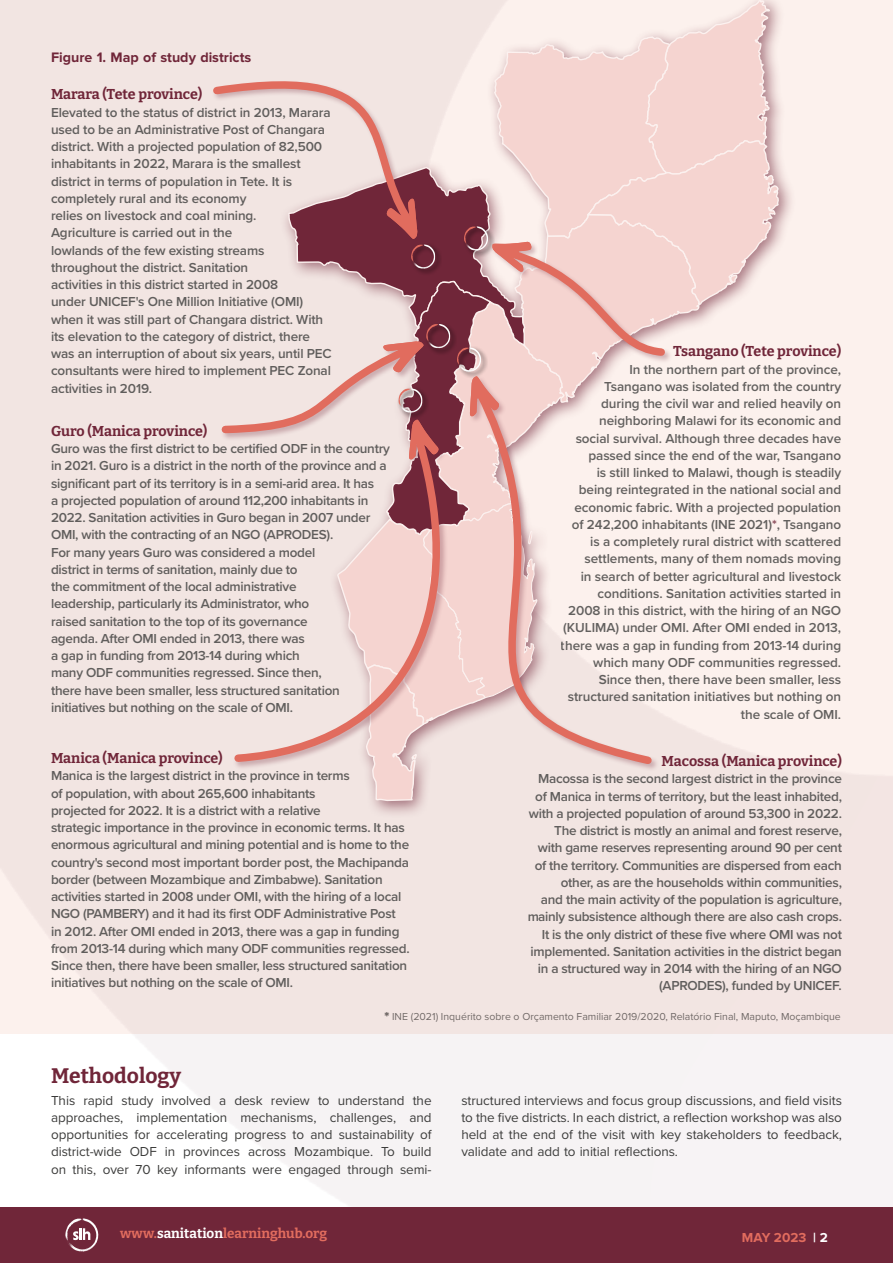
<style>
.page{position:relative;width:893px;height:1263px;background:#fff}
.page>*{position:absolute;margin:0;border:0;box-sizing:border-box;transform-origin:0 0}
.Body_Header_PLUS{font:100 21px "Bitter";color:#702639}
.Body_Header{font:100 14.25px "Bitter";color:#702639}
.Table_Title_-_Horizo{font:700 14.25px "Proxima Nova";color:#702639}
.t1{font:600 13.5px/17.2px "Proxima Nova";letter-spacing:-.02em;color:#3c3c3b}
.Body_2_col{font:13.5px/17.2px "Proxima Nova";letter-spacing:-.005em;color:#3c3c3b;text-align:justify}
.t2{font:100 13.5px "Bitter";color:#e16c5e}
.t3{font:700 13.5px "Proxima Nova";color:#e16c5e}
.t4{font:10.5px "Proxima Nova";color:#3c3c3b}
.s1{font-weight:700;color:#702639}
.s2{font-weight:900;font-size:13.5px}
.s3{color:#fff}
</style>
<div class="page">
<img style="left:0;top:1033px;width:892px;height:175px">
<div style="left:0;top:0;width:893px;height:1033px;background:#f2e5e2"></div>
<div style="left:280px;top:0;width:516px;height:818px;background:#702639;opacity:.6"></div>
<svg style="left:213px;top:0;width:566px;height:801px"></svg>
<div style="left:0;top:1208px;width:893px;height:55px;background:#702639"></div>
<svg style="left:65px;top:1218px;width:33px;height:33px"></svg>
<p class="Table_Title_-_Horizo" style="left:51px;top:49px;width:202px">Figure 1. Map of study districts</p>
<p class="Body_Header" style="left:51px;top:85px;width:153px">Marara (Tete province)</p>
<p class="t1" style="left:51px;top:103px;width:282px">Elevated to the status of district in 2013, Marara used to be an Administrative Post of Changara district. With a projected population of 82,500 inhabitants in 2022, Marara is the smallest district in terms of population in Tete. It is completely rural and its economy<br>relies on livestock and coal mining.<br>Agriculture is carried out in the<br>lowlands of the few existing streams throughout the district. Sanitation<br>activities in this district started in 2008<br>under UNICEF's One Million Initiative (OMI) when it was still part of Changara district. With its elevation to the category of district, there was an interruption of about six years, until PEC consultants were hired to implement PEC Zonal activities in 2019.</p>
<p class="Body_Header" style="left:51px;top:422px;width:158px">Guro (Manica province)</p>
<p class="t1" style="left:51px;top:439px;width:340px">Guro was the first district to be certified ODF in the country in 2021. Guro is a district in the north of the province and a significant part of its territory is in a semi-arid area. It has<br>a projected population of around 112,200 inhabitants in 2022. Sanitation activities in Guro began in 2007 under OMI, with the contracting of an NGO (APRODES).<br>For many years Guro was considered a model<br>district in terms of sanitation, mainly due to<br>the commitment of the local administrative<br>leadership, particularly its Administrator, who<br>raised sanitation to the top of its governance<br>agenda. After OMI ended in 2013, there was<br>a gap in funding from 2013-14 during which<br>many ODF communities regressed. Since then,<br>there have been smaller, less structured sanitation initiatives but nothing on the scale of OMI.</p>
<p class="Body_Header" style="left:51px;top:749px;width:173px">Manica (Manica province)</p>
<p class="t1" style="left:51px;top:767px;width:360px">Manica is the largest district in the province in terms<br>of population, with about 265,600 inhabitants<br>projected for 2022. It is a district with a relative<br>strategic importance in the province in economic terms. It has enormous agricultural and mining potential and is home to the country's second most important border post, the Machipanda border (between Mozambique and Zimbabwe). Sanitation activities started in 2008 under OMI, with the hiring of a local NGO (PAMBERY) and it had its first ODF Administrative Post in 2012. After OMI ended in 2013, there was a gap in funding from 2013-14 during which many ODF communities regressed.<br>Since then, there have been smaller, less structured sanitation initiatives but nothing on the scale of OMI.</p>
<p class="Body_Header" style="left:673px;top:342px;width:170px">Tsangano (Tete province)</p>
<p class="t1" style="left:561px;top:360px;width:282px;text-align:right">In the northern part of the province,<br>Tsangano was isolated from the country<br>during the civil war and relied heavily on neighboring Malawi for its economic and<br>social survival. Although three decades have passed since the end of the war, Tsangano<br>is still linked to Malawi, though is steadily being reintegrated in the national social and economic fabric. With a projected population of 242,200 inhabitants (INE 2021)<span class="s1">*</span>, Tsangano is a completely rural district with scattered settlements, many of them nomads moving<br>in search of better agricultural and livestock conditions. Sanitation activities started in<br>2008 in this district, with the hiring of an NGO (KULIMA) under OMI. After OMI ended in 2013, there was a gap in funding from 2013-14 during which many ODF communities regressed.<br>Since then, there have been smaller, less structured sanitation initiatives but nothing on the scale of OMI.</p>
<p class="Body_Header" style="left:662px;top:752px;width:182px">Macossa (Manica province)</p>
<p class="t1" style="left:527px;top:770px;width:316px;text-align:right">Macossa is the second largest district in the province of Manica in terms of territory, but the least inhabited, with a projected population of around 53,300 in 2022.<br>The district is mostly an animal and forest reserve, with game reserves representing around 90 per cent of the territory. Communities are dispersed from each other, as are the households within communities,<br>and the main activity of the population is agriculture, mainly subsistence although there are also cash crops.<br>It is the only district of these five where OMI was not implemented. Sanitation activities in the district began in a structured way in 2014 with the hiring of an NGO (APRODES), funded by UNICEF.</p>
<p class="t4" style="left:385px;top:1008px;width:458px"><span class="s2">*</span> INE (2021) Inquérito sobre o Orçamento Familiar 2019/2020, Relatório Final, Maputo, Moçambique</p>
<p class="Body_Header_PLUS" style="left:51px;top:1062px;width:132px">Methodology</p>
<p class="Body_2_col" style="left:51px;top:1091px;width:382px">This rapid study involved a desk review to understand the approaches, implementation mechanisms, challenges, and opportunities for accelerating progress to and sustainability of district-wide ODF in provinces across Mozambique. To build on this, over 70 key informants were engaged through semi-</p>
<p class="Body_2_col" style="left:461px;top:1091px;width:382px">structured interviews and focus group discussions, and field visits to the five districts. In each district, a reflection workshop was also held at the end of the visit with key stakeholders to feedback, validate and add to initial reflections.</p>
<p class="t2" style="left:120px;top:1225px;width:209px">www.<span class="s3">sanitation</span>learninghub.org</p>
<p class="t3" style="left:742px;top:1229px;width:87px">MAY 2023 <span class="s3">| 2</span></p>
</div>
